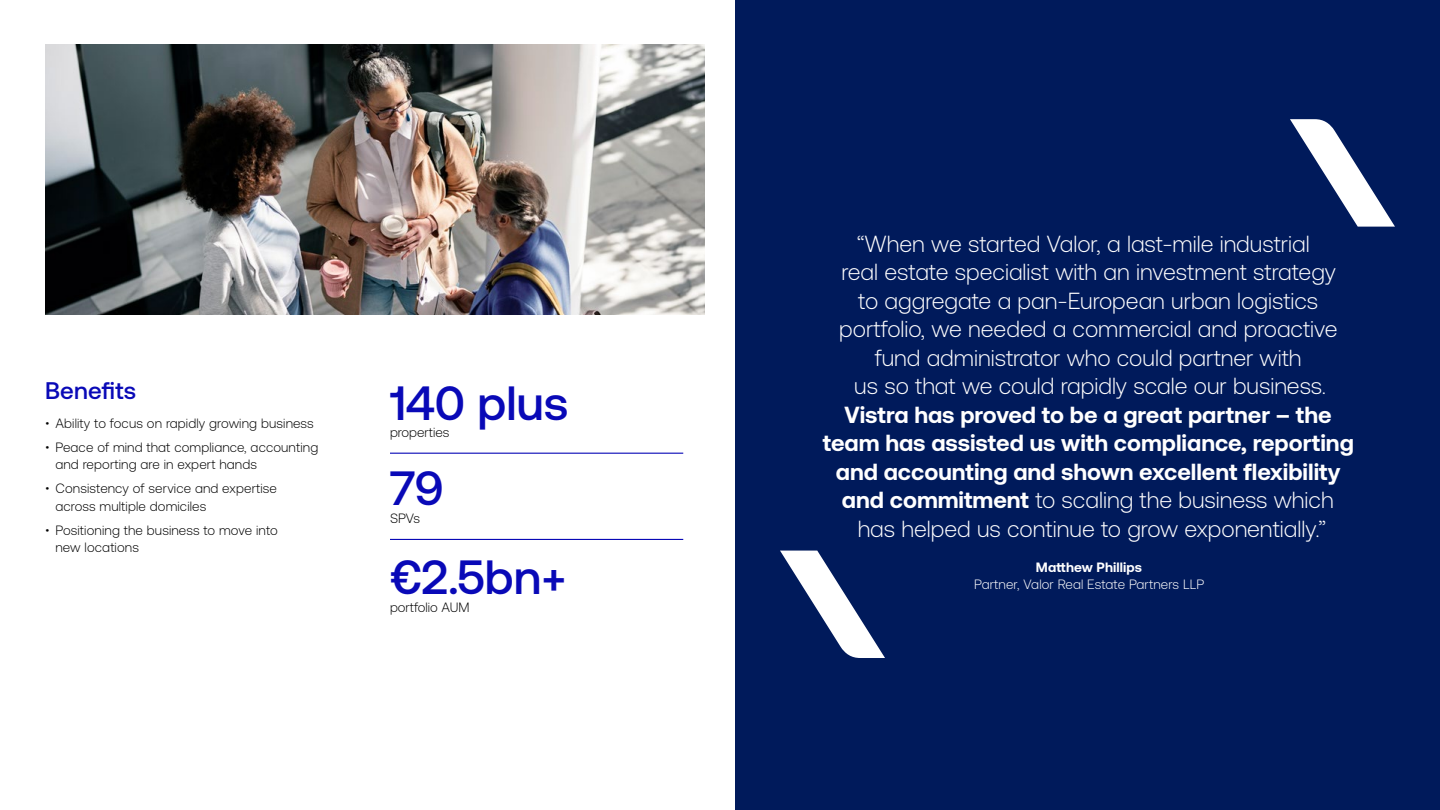
<style>
.page{position:relative;width:1440px;height:810px;background:#fff}
.page>*{position:absolute;margin:0;border:0;box-sizing:border-box;transform-origin:0 0}
.t1{font:500 48px "Vistra Sans";color:#0909b7}
.t2{font:500 24px "Vistra Sans";letter-spacing:.01em;color:#0909b7}
.t3{font:300 23.25px/28.5px "Vistra Sans";color:#fff;text-align:center}
.t4{font:700 23.25px/28.5px "Vistra Sans";color:#fff;text-align:center}
.t5{font:300 13.5px/17.2px "Vistra Sans";letter-spacing:.01em;color:#000}
.t6{font:300 13.5px "Vistra Sans";letter-spacing:.01em;color:#fff}
.t7{font:700 13.5px "Vistra Sans";letter-spacing:.01em;color:#fff}
.s1{font-weight:300}
</style>
<div class="page">
<div style="left:735px;top:0;width:705px;height:810px;background:#001a5b"></div>
<hr style="left:390px;top:453px;width:293px;height:1px;background:#0909b7">
<hr style="left:390px;top:539px;width:293px;height:1px;background:#0909b7">
<svg style="left:1290px;top:119px;width:105px;height:108px"></svg>
<svg style="left:780px;top:551px;width:105px;height:107px"></svg>
<img style="left:45px;top:45px;width:660px;height:270px">
<p class="t2" style="left:45px;top:377px;width:93px">Benefits</p>
<p class="t5" style="left:45px;top:415px;width:270px">• Ability to focus on rapidly growing business</p>
<p class="t5" style="left:56px;top:439px;width:264px;text-indent:-11px">• Peace of mind that compliance, accounting and reporting are in expert hands</p>
<p class="t5" style="left:56px;top:480px;width:223px;text-indent:-11px">• Consistency of service and expertise across multiple domiciles</p>
<p class="t5" style="left:56px;top:521px;width:224px;text-indent:-11px">• Positioning the business to move into new locations</p>
<h1 class="t1" style="left:390px;top:377px;width:180px">140 plus</h1>
<p class="t5" style="left:390px;top:424px;width:61px">properties</p>
<h1 class="t1" style="left:390px;top:462px;width:55px">79</h1>
<p class="t5" style="left:390px;top:509px;width:31px">SPVs</p>
<h1 class="t1" style="left:390px;top:551px;width:178px">€2.5bn+</h1>
<p class="t5" style="left:390px;top:598px;width:81px">portfolio AUM</p>
<p class="t3" style="left:839px;top:230px;width:500px">“When we started Valor, a last-mile industrial<br>real estate specialist with an investment strategy to aggregate a pan-European urban logistics portfolio, we needed a commercial and proactive fund administrator who could partner with<br>us so that we could rapidly scale our business.</p>
<p class="t4" style="left:823px;top:400px;width:533px">Vistra has proved to be a great partner – the team has assisted us with compliance, reporting and accounting and shown excellent flexibility and commitment <span class="s1">to scaling the business which has helped us continue to grow exponentially.”</span></p>
<p class="t7" style="left:1036px;top:560px;width:108px">Matthew Phillips</p>
<p class="t6" style="left:974px;top:577px;width:231px">Partner, Valor Real Estate Partners LLP</p>
</div>
